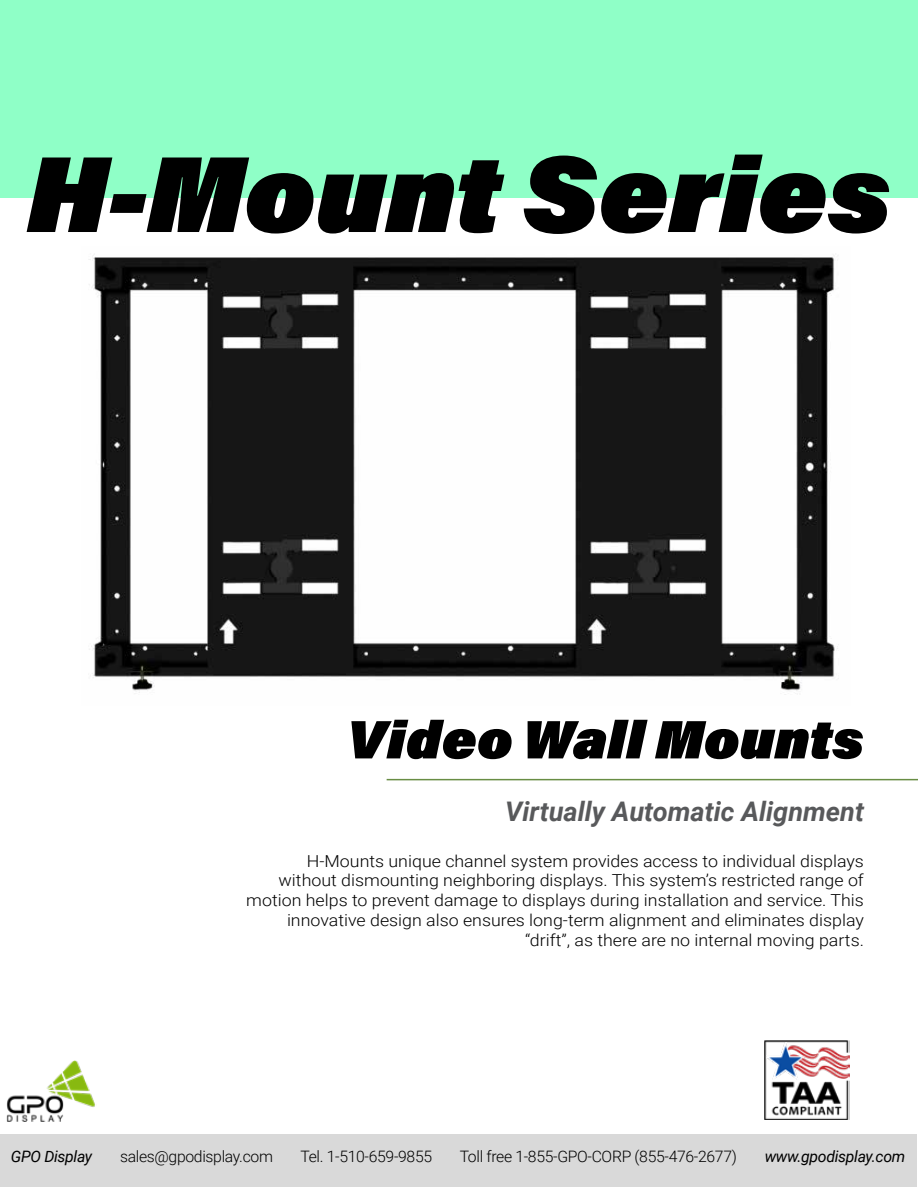
<style>
.page{position:relative;width:918px;height:1188px;background:#fff}
.page>*{position:absolute;margin:0;border:0;box-sizing:border-box;transform-origin:0 0}
.t1{font:italic 900 108px "Acumin Pro";color:#000}
.t2{font:italic 900 54px "Acumin Pro";color:#000}
.t3{font:italic 700 27px "Roboto";color:#58595b}
.t4{font:300 16.5px/19.8px "Roboto";color:#000;text-align:right;scale:1.08 1}
.t5{font:300 15.75px "Roboto";letter-spacing:-.02em;color:#000}
.t6{font:italic 15.75px "Roboto";letter-spacing:-.02em;color:#000}
</style>
<div class="page">
<div style="left:1px;top:1134px;width:916px;height:52px;background:#d9d9d9"></div>
<div style="left:0;top:0;width:918px;height:198px;background:#8fffc7"></div>
<hr style="left:387px;top:779px;width:531px;height:1px;background:#688d44">
<img style="left:6px;top:1061px;width:89px;height:60px">
<img style="left:765px;top:1040px;width:85px;height:79px">
<img style="left:89px;top:254px;width:750px;height:441px">
<h1 class="t1" style="left:27px;top:116px;width:866px">H-Mount Series</h1>
<h2 class="t2" style="left:348px;top:701px;width:518px">Video Wall Mounts</h2>
<h3 class="t3" style="left:505px;top:793px;width:360px">Virtually Automatic Alignment</h3>
<p class="t4" style="left:246px;top:850px;width:573px">H-Mounts unique channel system provides access to individual displays without dismounting neighboring displays. This system’s restricted range of motion helps to prevent damage to displays during installation and service. This innovative design also ensures long-term alignment and eliminates display “drift”, as there are no internal moving parts.</p>
<p class="t6" style="left:11px;top:1145px;width:83px">GPO Display</p>
<p class="t5" style="left:120px;top:1145px;width:154px">sales@gpodisplay.com</p>
<p class="t5" style="left:300px;top:1145px;width:133px">Tel. 1-510-659-9855</p>
<p class="t5" style="left:460px;top:1145px;width:279px">Toll free 1-855-GPO-CORP (855-476-2677)</p>
<p class="t6" style="left:765px;top:1145px;width:142px">www.gpodisplay.com</p>
</div>
